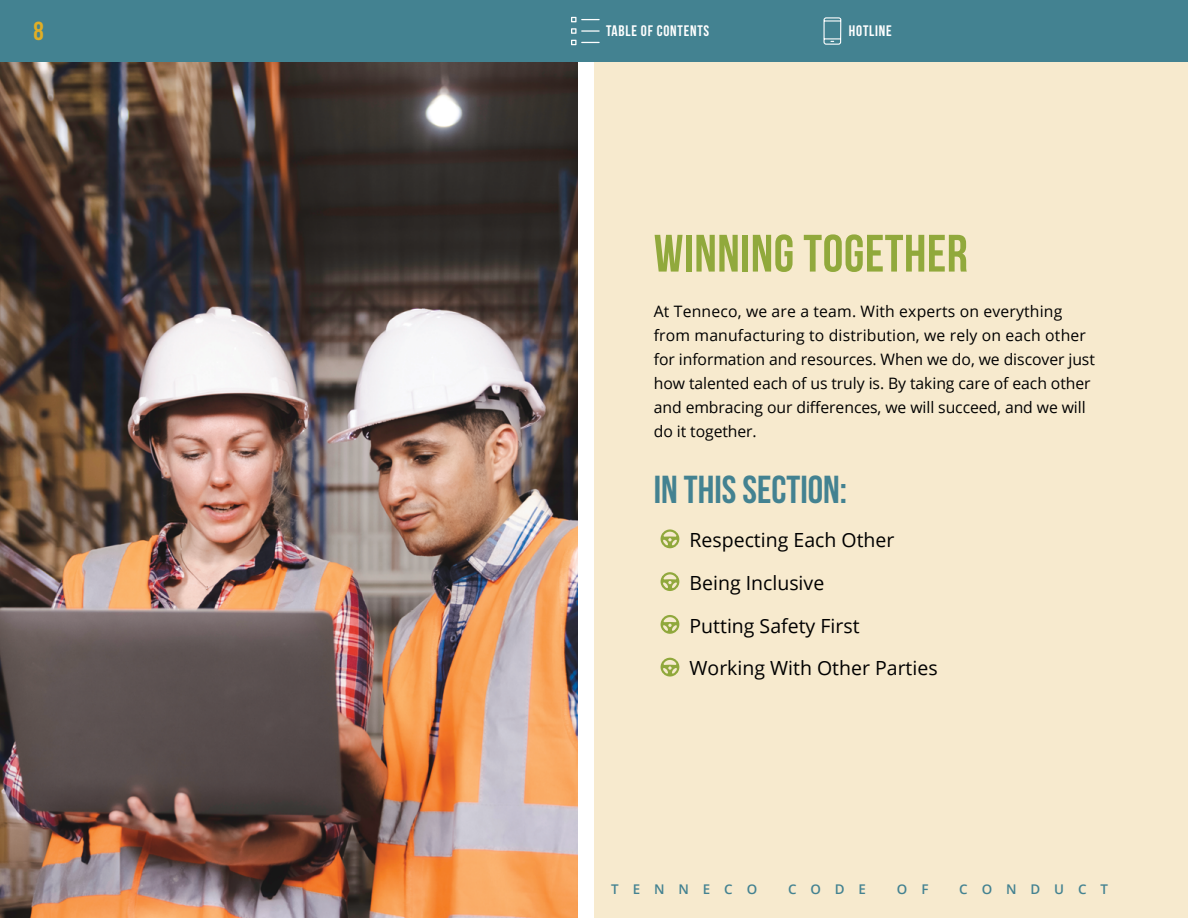
<style>
.page{position:relative;width:1188px;height:918px;background:#fff}
.page>*{position:absolute;margin:0;border:0;box-sizing:border-box;transform-origin:0 0}
.t1{font:700 52.5px "Bebas Neue";letter-spacing:.01em;color:#91a93c}
.t2{font:700 39px "Bebas Neue";color:#438291}
.t3{font:700 25.95px "Bebas Neue";color:#e0ae25}
.t4{font:19.5px/42.8px "Open Sans";color:#000}
.t5{font:15.75px/24px "Open Sans";letter-spacing:-.005em;color:#000}
.t6{font:700 15.3px "Bebas Neue";letter-spacing:.05em;color:#fff}
.t7{font:600 13.35px "Open Sans";letter-spacing:1.04em;color:#438291}
</style>
<div class="page">
<div style="left:594px;top:55px;width:594px;height:863px;background:#f7eace"></div>
<img style="left:0;top:62px;width:577px;height:856px">
<div style="left:0;top:0;width:1188px;height:62px;background:#438291"></div>
<svg style="left:571px;top:17px;width:29px;height:5px"></svg>
<svg style="left:571px;top:28px;width:29px;height:6px"></svg>
<svg style="left:571px;top:40px;width:29px;height:5px"></svg>
<svg style="left:661px;top:529px;width:18px;height:19px"></svg>
<svg style="left:661px;top:572px;width:18px;height:19px"></svg>
<svg style="left:661px;top:615px;width:18px;height:19px"></svg>
<svg style="left:661px;top:658px;width:18px;height:19px"></svg>
<svg style="left:823px;top:17px;width:19px;height:28px"></svg>
<h3 class="t3" style="left:33px;top:17px;width:12px">8</h3>
<p class="t6" style="left:606px;top:22px;width:105px">TABLE OF CONTENTS</p>
<p class="t6" style="left:849px;top:22px;width:44px">HOTLINE</p>
<h1 class="t1" style="left:654px;top:225px;width:316px">WINNING TOGETHER</h1>
<p class="t5" style="left:654px;top:299px;width:443px">At Tenneco, we are a team. With experts on everything from manufacturing to distribution, we rely on each other for information and resources. When we do, we discover just how talented each of us truly is. By taking care of each other and embracing our differences, we will succeed, and we will do it together.</p>
<h2 class="t2" style="left:654px;top:468px;width:195px">IN THIS SECTION:</h2>
<p class="t4" style="left:690px;top:518px;width:250px">Respecting Each Other<br>Being Inclusive<br>Putting Safety First<br>Working With Other Parties</p>
<p class="t7" style="left:611px;top:880px;width:147px">TENNECO</p>
<p class="t7" style="left:788px;top:880px;width:80px">CODE</p>
<p class="t7" style="left:897px;top:880px;width:33px">O F</p>
<p class="t7" style="left:959px;top:880px;width:150px">CONDUCT</p>
</div>
